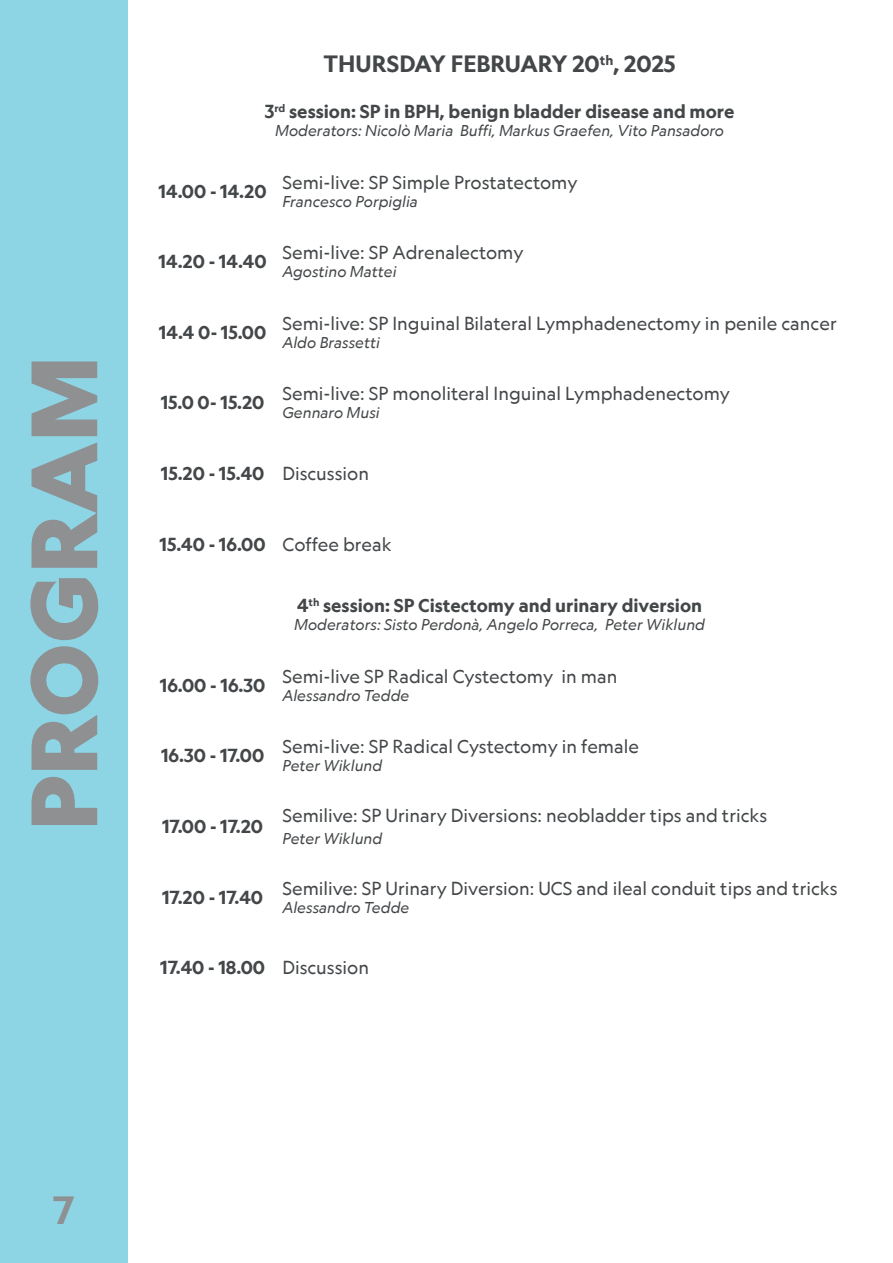
<style>
.page{position:relative;width:893px;height:1263px;background:#fff}
.page>*{position:absolute;margin:0;border:0;box-sizing:border-box;transform-origin:0 0}
.t1{font:900 90px "Geograph Edit";color:#8e9092}
.t2{font:700 37.5px "Geograph Edit";color:#8e9092}
.t3{font:700 22.5px "Geograph Edit";color:#444749}
.t4{font:18px "Geograph Edit";color:#444749}
.t5{font:700 18px "Geograph Edit";color:#444749}
.t6{font:italic 15px "Geograph Edit";color:#444749}
.t7{font:700 13.05px "Geograph Edit";color:#444749}
.t8{font:700 10.5px "Geograph Edit";color:#444749}
</style>
<div class="page">
<div style="left:0;top:0;width:128px;height:1263px;background:#8dd5e5"></div>
<h1 class="t1" style="left:4px;top:831px;width:477px;rotate:-90deg">PROGRAM</h1>
<p class="t7" style="left:600px;top:51px;width:15px">th</p>
<p class="t3" style="left:324px;top:49px;width:278px">THURSDAY FEBRUARY 20</p>
<p class="t5" style="left:289px;top:100px;width:447px">session: SP in BPH, benign bladder disease and more</p>
<p class="t3" style="left:613px;top:49px;width:64px">, 2025</p>
<p class="t8" style="left:274px;top:101px;width:13px">rd</p>
<p class="t5" style="left:265px;top:100px;width:11px">3</p>
<p class="t5" style="left:159px;top:179px;width:109px">14.00 - 14.20</p>
<p class="t5" style="left:159px;top:250px;width:109px">14.20 - 14.40</p>
<p class="t5" style="left:159px;top:320px;width:109px">14.4 0- 15.00</p>
<p class="t5" style="left:161px;top:391px;width:105px">15.0 0- 15.20</p>
<p class="t6" style="left:460px;top:121px;width:265px">Buffi, Markus Graefen, Vito Pansadoro</p>
<p class="t6" style="left:275px;top:121px;width:180px">Moderators: Nicolò Maria</p>
<p class="t4" style="left:282px;top:171px;width:297px">Semi-live: SP Simple Prostatectomy</p>
<p class="t6" style="left:282px;top:192px;width:137px">Francesco Porpiglia</p>
<p class="t4" style="left:282px;top:241px;width:243px">Semi-live: SP Adrenalectomy</p>
<p class="t6" style="left:282px;top:262px;width:116px">Agostino Mattei</p>
<p class="t4" style="left:282px;top:312px;width:556px">Semi-live: SP Inguinal Bilateral Lymphadenectomy in penile cancer</p>
<p class="t6" style="left:282px;top:333px;width:99px">Aldo Brassetti</p>
<p class="t4" style="left:282px;top:383px;width:449px">Semi-live: SP monoliteral Inguinal Lymphadenectomy</p>
<p class="t6" style="left:282px;top:403px;width:99px">Gennaro Musi</p>
<p class="t5" style="left:161px;top:462px;width:105px">15.20 - 15.40</p>
<p class="t4" style="left:282px;top:462px;width:88px">Discussion</p>
<p class="t5" style="left:160px;top:532px;width:107px">15.40 - 16.00</p>
<p class="t4" style="left:282px;top:533px;width:111px">Coffee break</p>
<p class="t5" style="left:160px;top:673px;width:107px">16.00 - 16.30</p>
<p class="t5" style="left:161px;top:744px;width:105px">16.30 - 17.00</p>
<p class="t5" style="left:162px;top:815px;width:103px">17.00 - 17.20</p>
<p class="t5" style="left:162px;top:885px;width:103px">17.20 - 17.40</p>
<p class="t8" style="left:309px;top:595px;width:12px">th</p>
<p class="t5" style="left:323px;top:594px;width:380px">session: SP Cistectomy and urinary diversion</p>
<p class="t5" style="left:297px;top:594px;width:13px">4</p>
<p class="t6" style="left:294px;top:615px;width:306px">Moderators: Sisto Perdonà, Angelo Porreca,</p>
<p class="t4" style="left:561px;top:665px;width:57px">in man</p>
<p class="t6" style="left:605px;top:615px;width:101px">Peter Wiklund</p>
<p class="t4" style="left:282px;top:665px;width:272px">Semi-live SP Radical Cystectomy</p>
<p class="t6" style="left:282px;top:686px;width:128px">Alessandro Tedde</p>
<p class="t4" style="left:282px;top:735px;width:358px">Semi-live: SP Radical Cystectomy in female</p>
<p class="t6" style="left:282px;top:756px;width:101px">Peter Wiklund</p>
<p class="t4" style="left:282px;top:804px;width:486px">Semilive: SP Urinary Diversions: neobladder tips and tricks</p>
<p class="t6" style="left:282px;top:829px;width:101px">Peter Wiklund</p>
<p class="t4" style="left:282px;top:877px;width:557px">Semilive: SP Urinary Diversion: UCS and ileal conduit tips and tricks</p>
<p class="t6" style="left:282px;top:898px;width:128px">Alessandro Tedde</p>
<p class="t5" style="left:160px;top:956px;width:106px">17.40 - 18.00</p>
<p class="t4" style="left:282px;top:956px;width:88px">Discussion</p>
<h2 class="t2" style="left:53px;top:1185px;width:23px">7</h2>
</div>
